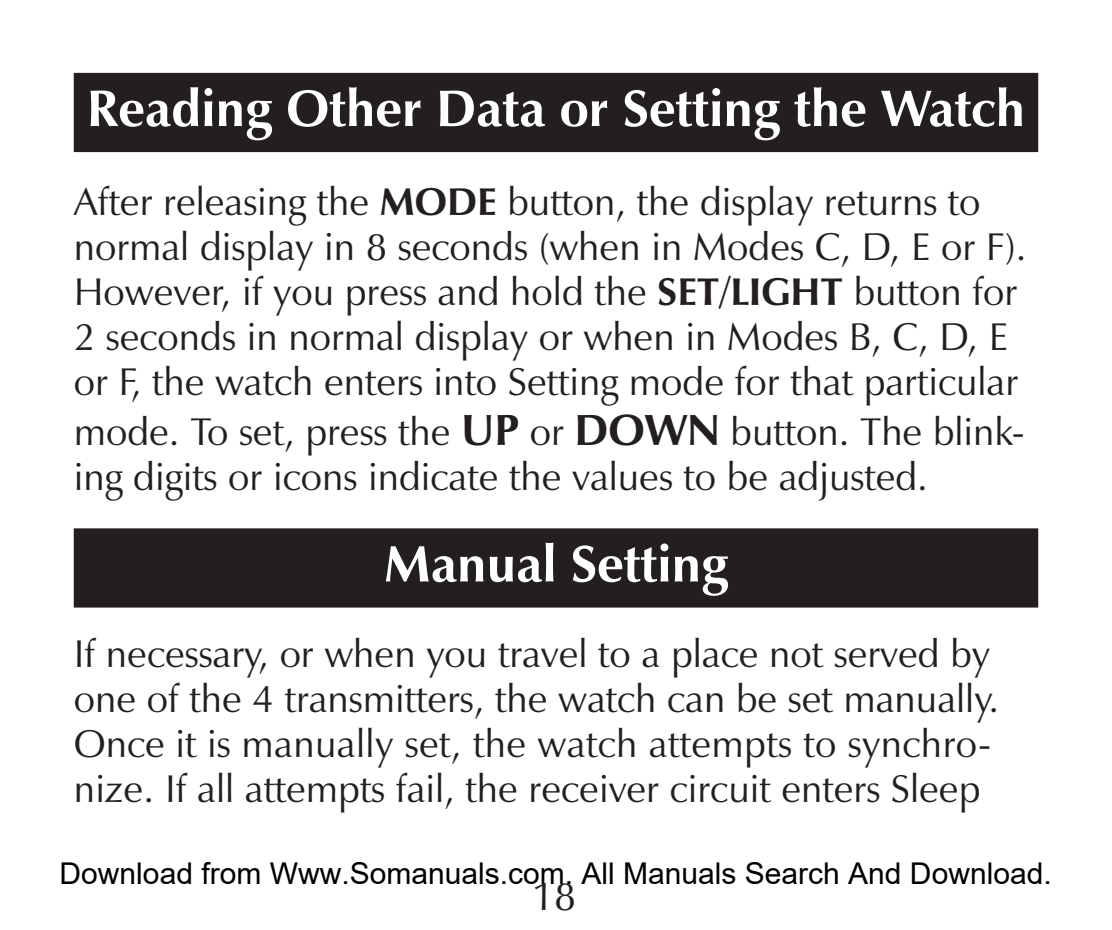
<style>
.page{position:relative;width:1112px;height:930px;background:#fff}
.page>*{position:absolute;margin:0;border:0;box-sizing:border-box;transform-origin:0 0}
.t1{font:700 52px "Zapf Humanist 601 BT";color:#fff}
.t2{font:40px "Zapf Humanist 601 BT";color:#231f20}
.t3{font:39.2px/44.8px "Zapf Humanist 601 BT";color:#231f20}
.t4{font:30px "Arial";color:#000}
.s1{font-weight:700}
.s2{font-weight:700;font-size:44px}
</style>
<div class="page">
<div style="left:74px;top:73px;width:963px;height:79px;background:#231f20"></div>
<div style="left:74px;top:528px;width:963px;height:79px;background:#231f20"></div>
<h1 class="t1" style="left:87px;top:76px;width:939px">Reading Other Data or Setting the Watch</h1>
<p class="t3" style="left:74px;top:179px;width:954px">After releasing the <span class="s1">MODE</span> button, the display returns to normal display in 8 seconds (when in Modes C, D, E or F).<br>However, if you press and hold the <span class="s1">SET/LIGHT</span> button for 2 seconds in normal display or when in Modes B, C, D, E or F, the watch enters into Setting mode for that particular</p>
<p class="t3" style="left:74px;top:409px;width:952px">mode. To set, press the <span class="s2">UP</span> or <span class="s2">DOWN</span> button. The blink&shy;ing digits or icons indicate the values to be adjusted.</p>
<h1 class="t1" style="left:384px;top:531px;width:345px">Manual Setting</h1>
<p class="t3" style="left:74px;top:630px;width:926px">If necessary, or when you travel to a place not served by one of the 4 transmitters, the watch can be set manually.<br>Once it is manually set, the watch attempts to synchro&shy;nize. If all attempts fail, the receiver circuit enters Sleep</p>
<p class="t4" style="left:60px;top:856px;width:993px">Download from Www.Somanuals.com. All Manuals Search And Download.</p>
<p class="t2" style="left:532px;top:871px;width:45px">18</p>
</div>
